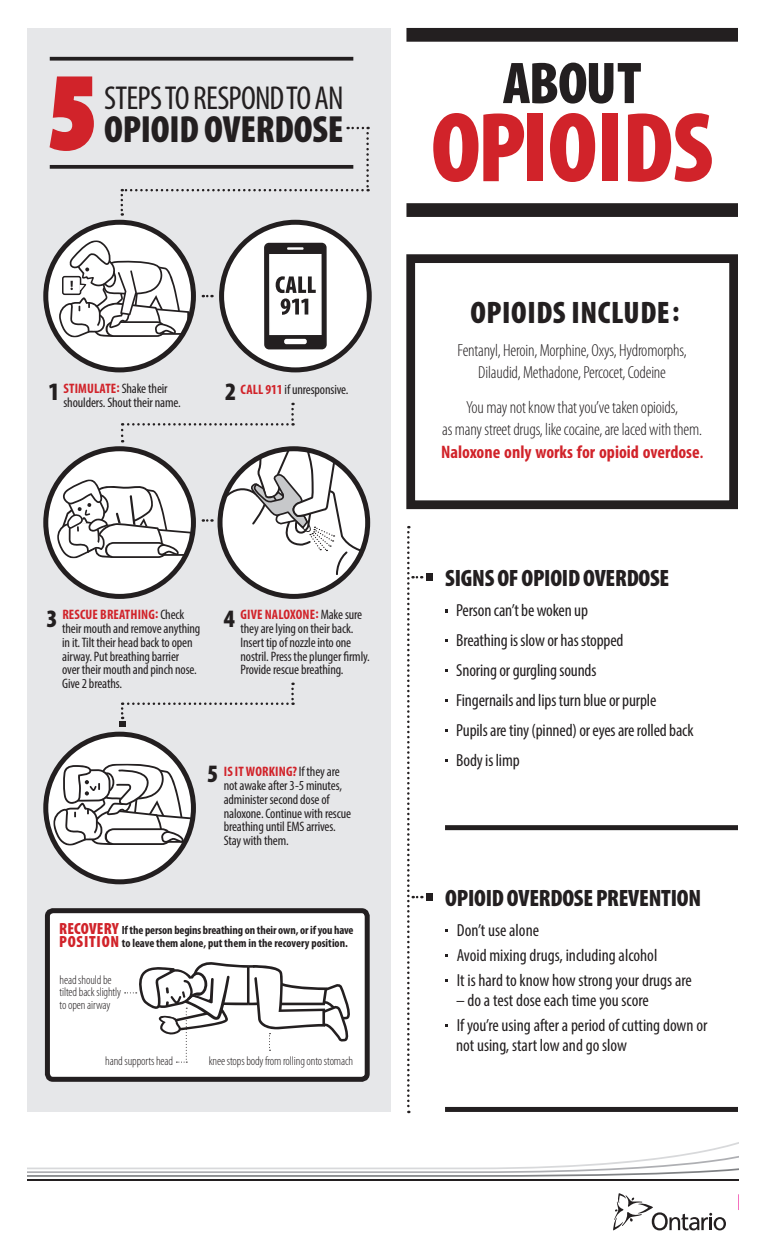
<style>
.page{position:relative;width:765px;height:1260px;background:#fff}
.page>*{position:absolute;margin:0;border:0;box-sizing:border-box;transform-origin:0 0}
.t1{font:900 condensed 104.38px "Myriad Pro";color:#d1232a}
.t2{font:900 condensed 100px "Myriad Pro";letter-spacing:-.01em;color:#d1232a}
.t3{font:900 condensed 59.38px "Myriad Pro";letter-spacing:-.025em;color:#231f20}
.t4{font:900 condensed 38px "Myriad Pro";letter-spacing:-.005em;color:#231f20}
.t5{font:condensed 33.25px "Myriad Pro";letter-spacing:-.02em;color:#231f20}
.t6{font:900 condensed 31.25px "Myriad Pro";letter-spacing:.02em;color:#231f20}
.t7{font:900 condensed 25.12px "Myriad Pro";color:#231f20}
.t8{font:900 condensed 23.75px "Myriad Pro";letter-spacing:-.01em;color:#231f20}
.t9{font:700 condensed 18.12px "Myriad Pro";color:#d1232a}
.t10{font:condensed 17.5px/30px "Myriad Pro";letter-spacing:-.01em;color:#231f20}
.t11{font:300 condensed 17.5px/22.6px "Myriad Pro";letter-spacing:-.01em;color:#231f20;text-align:center}
.t12{font:900 condensed 16.25px/13.1px "Myriad Pro";letter-spacing:.03em;color:#d1232a}
.t13{font:condensed 13.75px/13.8px "Myriad Pro";letter-spacing:-.01em;color:#231f20}
.t14{font:300 condensed 12.5px/12.5px "Myriad Pro";letter-spacing:-.01em;color:#231f20}
.t15{font:700 condensed 11.88px/12.5px "Myriad Pro";letter-spacing:-.01em;color:#231f20}
.s1{font-weight:700;color:#d1232a}
.s2{font-size:29px}
.s3{font-size:15px}
</style>
<div class="page">
<div style="left:27px;top:28px;width:364px;height:1084px;background:#e6e7e9"></div>
<div style="left:47px;top:911px;width:320px;height:168px;background:#fff;border-radius:6px"></div>
<div style="left:45px;top:908px;width:325px;height:174px;border:5px solid #231f20;border-radius:6px"></div>
<div style="left:406px;top:254px;width:332px;height:255px;border:9px solid #231f20"></div>
<hr style="left:27px;top:1179px;width:711px;height:2px;background:#231f20">
<svg style="left:27px;top:1142px;width:711px;height:35px"></svg>
<svg style="left:613px;top:1193px;width:113px;height:37px"></svg>
<div style="left:406px;top:203px;width:332px;height:14px;background:#231f20"></div>
<div style="left:406px;top:28px;width:332px;height:14px;background:#231f20"></div>
<div style="left:445px;top:825px;width:293px;height:5px;background:#231f20"></div>
<div style="left:445px;top:1107px;width:293px;height:5px;background:#231f20"></div>
<svg style="left:50px;top:165px;width:71px;height:4px"></svg>
<svg style="left:49px;top:76px;width:45px;height:75px"></svg>
<svg style="left:50px;top:57px;width:303px;height:4px"></svg>
<svg style="left:121px;top:127px;width:248px;height:89px"></svg>
<svg style="left:121px;top:403px;width:173px;height:40px"></svg>
<div style="left:426px;top:573px;width:6px;height:8px;background:#231f20"></div>
<div style="left:426px;top:893px;width:7px;height:8px;background:#231f20"></div>
<svg style="left:407px;top:526px;width:15px;height:587px"></svg>
<svg style="left:203px;top:519px;width:10px;height:3px"></svg>
<svg style="left:203px;top:295px;width:10px;height:2px"></svg>
<svg style="left:125px;top:962px;width:225px;height:101px"></svg>
<svg style="left:119px;top:683px;width:175px;height:44px"></svg>
<svg style="left:46px;top:222px;width:147px;height:148px;background:#e3e2e2"></svg>
<svg style="left:59px;top:240px;width:130px;height:98px;background:#d5d5d5"></svg>
<div style="left:43px;top:220px;width:153px;height:152px;border:5px solid #231f20;border-radius:50%"></div>
<div style="left:222px;top:222px;width:147px;height:148px;background:#fff;border-radius:50%"></div>
<svg style="left:264px;top:243px;width:63px;height:106px"></svg>
<div style="left:219px;top:220px;width:153px;height:152px;border:5px solid #231f20;border-radius:50%"></div>
<div style="left:46px;top:449px;width:147px;height:147px;background:#fff;border-radius:50%"></div>
<svg style="left:57px;top:479px;width:135px;height:79px"></svg>
<div style="left:43px;top:446px;width:153px;height:153px;border:5px solid #231f20;border-radius:50%"></div>
<div style="left:46px;top:734px;width:147px;height:148px;background:#fff;border-radius:50%"></div>
<svg style="left:53px;top:764px;width:139px;height:82px"></svg>
<div style="left:43px;top:732px;width:153px;height:152px;border:5px solid #231f20;border-radius:50%"></div>
<svg style="left:220px;top:449px;width:148px;height:147px"></svg>
<svg style="left:220px;top:449px;width:148px;height:126px;background:#d6d5d6"></svg>
<h1 class="t1" style="left:50px;top:46px;width:48px">5</h1>
<h3 class="t5" style="left:104px;top:78px;width:241px">STEPS TO RESPOND TO AN</h3>
<h3 class="t4" style="left:104px;top:105px;width:241px">OPIOID OVERDOSE</h3>
<h3 class="t7" style="left:225px;top:376px;width:13px">2</h3>
<h3 class="t7" style="left:49px;top:376px;width:13px">1</h3>
<p class="t13" style="left:241px;top:383px;width:109px"><span class="s1">CALL 911</span> if unresponsive.</p>
<p class="t13" style="left:63px;top:382px;width:119px"><span class="s1">STIMULATE:</span>Shake their shoulders. Shout their name.</p>
<p class="t13" style="left:62px;top:608px;width:140px"><span class="s1">RESCUE BREATHING:</span>Check their mouth and remove anything in it. Tilt their head back to open airway. Put breathing barrier over their mouth and pinch nose.<br>Give 2 breaths.</p>
<h3 class="t7" style="left:47px;top:602px;width:13px">3</h3>
<p class="t13" style="left:240px;top:608px;width:131px"><span class="s1">GIVE NALOXONE:</span>Make sure they are lying on their back.<br>Insert tip of nozzle into one nostril. Press the plunger firmly.<br>Provide rescue breathing.</p>
<h3 class="t7" style="left:224px;top:602px;width:13px">4</h3>
<h3 class="t7" style="left:207px;top:758px;width:13px">5</h3>
<p class="t13" style="left:224px;top:765px;width:129px"><span class="s1">IS IT WORKING?</span>If they are not awake after 3-5 minutes, administer second dose of naloxone. Continue with rescue breathing until EMS arrives.<br>Stay with them.</p>
<p class="t12" style="left:59px;top:921px;width:62px">RECOVERY<br>POSITION</p>
<p class="t15" style="left:122px;top:924px;width:233px">If the person begins breathing on their own, or if you have to leave them alone, put them in the recovery position.</p>
<p class="t14" style="left:60px;top:973px;width:63px">head should be tilted back slightly to open airway</p>
<p class="t14" style="left:105px;top:1055px;width:69px">hand supports head</p>
<p class="t14" style="left:209px;top:1055px;width:146px">knee stops body from rolling onto stomach</p>
<h3 class="t3" style="left:503px;top:45px;width:140px">ABOUT</h3>
<h2 class="t2" style="left:431px;top:84px;width:284px">OPIOIDS</h2>
<h3 class="t6" style="left:470px;top:293px;width:210px">OPIOIDS INCLUDE<span class="s2">:</span></h3>
<p class="t11" style="left:458px;top:339px;width:231px">Fentanyl, Heroin, Morphine, Oxys, Hydromorphs,<br>Dilaudid, Methadone, Percocet, Codeine</p>
<p class="t11" style="left:442px;top:396px;width:261px">You may not know that you’ve taken opioids,<br>as many street drugs, like cocaine, are laced with them.</p>
<h3 class="t9" style="left:441px;top:441px;width:264px">Naloxone only works for opioid overdose<span class="s3">.</span></h3>
<h3 class="t8" style="left:445px;top:563px;width:226px">SIGNS OF OPIOID OVERDOSE</h3>
<p class="t10" style="left:456px;top:595px;width:239px">Person can’t be woken up<br>Breathing is slow or has stopped<br>Snoring or gurgling sounds<br>Fingernails and lips turn blue or purple<br>Pupils are tiny (pinned) or eyes are rolled back<br>Body is limp</p>
<h3 class="t8" style="left:445px;top:883px;width:257px">OPIOID OVERDOSE PREVENTION</h3>
<p class="t10" style="left:457px;top:918px;width:237px;line-height:25px">Don’t use alone<br>Avoid mixing drugs, including alcohol<br>It is hard to know how strong your drugs are</p>
<p class="t10" style="left:456px;top:988px;width:253px;line-height:25px">– do a test dose each time you score<br>If you’re using after a period of cutting down or</p>
<p class="t10" style="left:456px;top:1030px;width:173px">not using, start low and go slow</p>
</div>
